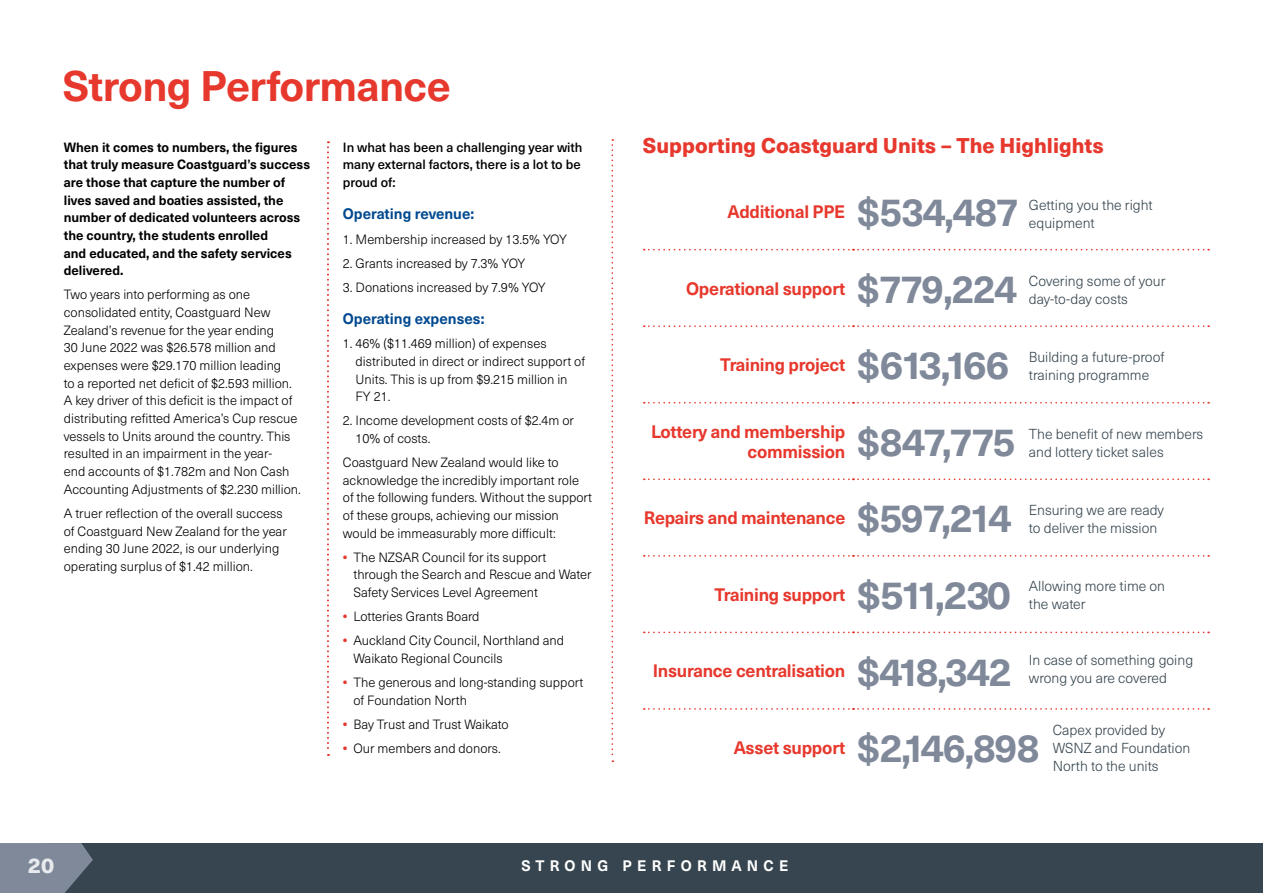
<style>
.page{position:relative;width:1263px;height:893px;background:#fff}
.page>*{position:absolute;margin:0;border:0;box-sizing:border-box;transform-origin:0 0}
.t1{font:700 42px "Neue Haas Unica W1 G";letter-spacing:-.015em;color:#e7382d}
.t2{font:800 21.15px "Neue Haas Unica W1 G";color:#e8ebed}
.t3{font:800 21px "Neue Haas Unica W1 G";color:#e7382d}
.t4{font:700 17.85px/20.2px "Neue Haas Unica W1 G";letter-spacing:-.015em;color:#e7382d}
.t5{font:700 15px "Neue Haas Unica W1 G";color:#004990}
.t6{font:700 15px "Neue Haas Unica W1 G";letter-spacing:.36em;color:#fff}
.t7{font:300 14.25px/18px "Neue Haas Unica W1 G";color:#36454f}
.t8{font:300 13.2px/17.7px "Neue Haas Unica W1 G";color:#000}
.t9{font:700 13.2px/17.7px "Neue Haas Unica W1 G";color:#000}
.t10{font:500 13.2px/17.7px "Neue Haas Unica W1 G";color:#000}
.s1{font-weight:700;color:#e7382d}
.s2{font-size:39px;color:#80899a}
</style>
<div class="page">
<svg style="left:327px;top:141px;width:2px;height:615px"></svg>
<svg style="left:611px;top:139px;width:2px;height:623px"></svg>
<svg style="left:644px;top:249px;width:565px;height:1px"></svg>
<svg style="left:644px;top:325px;width:565px;height:2px"></svg>
<svg style="left:644px;top:402px;width:565px;height:2px"></svg>
<svg style="left:644px;top:478px;width:565px;height:2px"></svg>
<svg style="left:644px;top:555px;width:565px;height:2px"></svg>
<svg style="left:644px;top:632px;width:565px;height:1px"></svg>
<svg style="left:644px;top:708px;width:565px;height:2px"></svg>
<div style="left:47px;top:843px;width:1216px;height:50px;background:#36454f"></div>
<svg style="left:0;top:843px;width:93px;height:50px;background:#768090"></svg>
<h1 class="t1" style="left:63px;top:54px;width:390px">Strong Performance</h1>
<p class="t9" style="left:64px;top:137px;width:248px">When it comes to numbers, the figures that truly measure Coastguard’s success are those that capture the number of lives saved and boaties assisted, the number of dedicated volunteers across the country, the students enrolled<br>and educated, and the safety services delivered.</p>
<p class="t8" style="left:64px;top:285px;width:239px">Two years into performing as one consolidated entity, Coastguard New Zealand’s revenue for the year ending<br>30 June 2022 was $26.578 million and expenses were $29.170 million leading<br>to a reported net deficit of $2.593 million.<br>A key driver of this deficit is the impact of distributing refitted America’s Cup rescue vessels to Units around the country. This resulted in an impairment in the year-<br>end accounts of $1.782m and Non Cash Accounting Adjustments of $2.230 million.</p>
<p class="t8" style="left:64px;top:504px;width:225px">A truer reflection of the overall success of Coastguard New Zealand for the year ending 30 June 2022, is our underlying operating surplus of $1.42 million.</p>
<p class="t10" style="left:343px;top:137px;width:241px">In what has been a challenging year with many external factors, there is a lot to be proud of:</p>
<p class="t5" style="left:343px;top:203px;width:133px">Operating revenue:</p>
<p class="t8" style="left:343px;top:229px;width:225px">1. Membership increased by 13.5% YOY</p>
<p class="t8" style="left:343px;top:253px;width:184px">2. Grants increased by 7.3% YOY</p>
<p class="t8" style="left:343px;top:277px;width:204px">3. Donations increased by 7.9% YOY</p>
<p class="t5" style="left:343px;top:307px;width:143px">Operating expenses:</p>
<p class="t8" style="left:356px;top:334px;width:231px;text-indent:-13px">1. 46% ($11.469 million) of expenses distributed in direct or indirect support of<br>Units. This is up from $9.215 million in<br>FY 21.</p>
<p class="t8" style="left:356px;top:411px;width:220px;text-indent:-13px">2. Income development costs of $2.4m or<br>10% of costs.</p>
<p class="t8" style="left:343px;top:453px;width:251px">Coastguard New Zealand would like to acknowledge the incredibly important role of the following funders. Without the support of these groups, achieving our mission would be immeasurably more difficult:</p>
<p class="t8" style="left:353px;top:548px;width:240px;text-indent:-11px"><span class="s1">•</span> The NZSAR Council for its support through the Search and Rescue and Water<br>Safety Services Level Agreement</p>
<p class="t8" style="left:343px;top:607px;width:138px"><span class="s1">•</span> Lotteries Grants Board</p>
<p class="t8" style="left:353px;top:631px;width:212px;text-indent:-11px"><span class="s1">•</span> Auckland City Council, Northland and<br>Waikato Regional Councils</p>
<p class="t8" style="left:353px;top:673px;width:231px;text-indent:-11px"><span class="s1">•</span> The generous and long-standing support of Foundation North</p>
<p class="t8" style="left:343px;top:714px;width:167px"><span class="s1">•</span> Bay Trust and Trust Waikato</p>
<p class="t8" style="left:343px;top:738px;width:159px"><span class="s1">•</span> Our members and donors.</p>
<h3 class="t3" style="left:643px;top:129px;width:462px">Supporting Coastguard Units – The Highlights</h3>
<h3 class="t4" style="left:728px;top:201px;width:293px">Additional PPE <span class="s2">$534,487</span></h3>
<p class="t7" style="left:1029px;top:195px;width:125px">Getting you the right equipment</p>
<h3 class="t4" style="left:686px;top:277px;width:333px">Operational support <span class="s2">$779,224</span></h3>
<p class="t7" style="left:1029px;top:271px;width:138px">Covering some of your day-to-day costs</p>
<h3 class="t4" style="left:720px;top:354px;width:291px">Training project <span class="s2">$613,166</span></h3>
<h3 class="t4" style="left:747px;top:420px;width:270px;text-indent:-97px">Lottery and membership<br>commission <span class="s2">$847,775</span></h3>
<p class="t7" style="left:1029px;top:348px;width:137px">Building a future-proof training programme</p>
<p class="t7" style="left:1029px;top:424px;width:176px">The benefit of new members and lottery ticket sales</p>
<h3 class="t4" style="left:644px;top:507px;width:370px">Repairs and maintenance <span class="s2">$597,214</span></h3>
<p class="t7" style="left:1029px;top:500px;width:137px">Ensuring we are ready to deliver the mission</p>
<h3 class="t4" style="left:714px;top:583px;width:298px">Training support <span class="s2">$511,230</span></h3>
<h3 class="t4" style="left:653px;top:660px;width:361px">Insurance centralisation <span class="s2">$418,342</span></h3>
<p class="t7" style="left:1029px;top:577px;width:138px">Allowing more time on the water</p>
<p class="t7" style="left:1029px;top:650px;width:166px">In case of something going wrong you are covered</p>
<h3 class="t4" style="left:734px;top:736px;width:308px">Asset support <span class="s2">$2,146,898</span></h3>
<p class="t7" style="left:1053px;top:720px;width:139px">Capex provided by<br>WSNZ and Foundation<br>North to the units</p>
<h2 class="t2" style="left:28px;top:849px;width:28px">20</h2>
<p class="t6" style="left:521px;top:854px;width:269px">STRONG PERFORMANCE</p>
</div>
